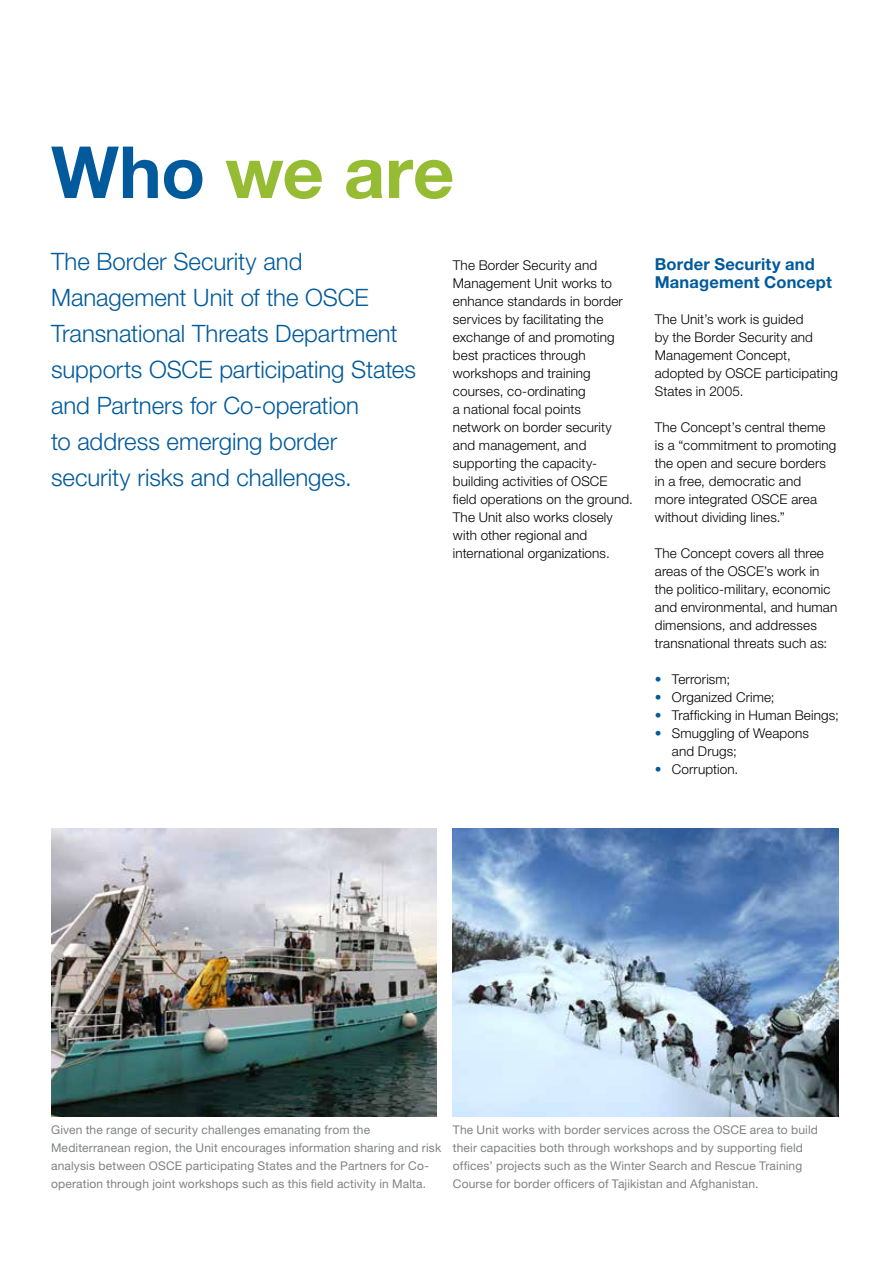
<style>
.page{position:relative;width:893px;height:1263px;background:#fff}
.page>*{position:absolute;margin:0;border:0;box-sizing:border-box;transform-origin:0 0}
.t1{font:700 72px "Helvetica Neue LT Pro";color:#96bc33}
.t2{font:300 24px/36px "Helvetica Neue LT Pro";letter-spacing:-.005em;color:#005a9c}
.t3{font:700 16.5px/18px "Helvetica Neue LT Pro";letter-spacing:.01em;color:#005a9c}
.t4{font:300 13.5px/18px "Helvetica Neue LT Pro";letter-spacing:.01em;color:#000}
.t5{font:12px/18px "Helvetica Neue LT Pro";letter-spacing:.015em;color:#808285}
.s1{color:#005a9c}
.s2{font-weight:700;color:#005a9c}
</style>
<div class="page">
<img style="left:51px;top:828px;width:386px;height:288px">
<img style="left:453px;top:828px;width:386px;height:288px">
<h1 class="t1" style="left:51px;top:127px;width:405px"><span class="s1">Who</span> we are</h1>
<h2 class="t2" style="left:51px;top:243px;width:366px">The Border Security and<br>Management Unit of the OSCE<br>Transnational Threats Department supports OSCE participating States and Partners for Co-operation<br>to address emerging border security risks and challenges.</h2>
<p class="t4" style="left:453px;top:256px;width:181px">The Border Security and<br>Management Unit works to enhance standards in border services by facilitating the exchange of and promoting best practices through workshops and training courses, co-ordinating<br>a national focal points<br>network on border security and management, and supporting the capacity&shy;building activities of OSCE field operations on the ground.<br>The Unit also works closely with other regional and international organizations.</p>
<p class="t3" style="left:655px;top:255px;width:179px">Border Security and<br>Management Concept</p>
<p class="t4" style="left:655px;top:310px;width:185px">The Unit’s work is guided<br>by the Border Security and<br>Management Concept, adopted by OSCE participating<br>States in 2005.</p>
<p class="t4" style="left:655px;top:418px;width:183px">The Concept’s central theme is a “commitment to promoting the open and secure borders in a free, democratic and<br>more integrated OSCE area without dividing lines.”</p>
<p class="t4" style="left:655px;top:544px;width:184px">The Concept covers all three areas of the OSCE’s work in the politico-military, economic and environmental, and human dimensions, and addresses transnational threats such as:</p>
<p class="t4" style="left:655px;top:670px;width:77px"><span class="s2">•</span> Terrorism;</p>
<p class="t4" style="left:655px;top:688px;width:121px"><span class="s2">•</span> Organized Crime;</p>
<p class="t4" style="left:655px;top:706px;width:185px"><span class="s2">•</span> Trafficking in Human Beings;</p>
<p class="t4" style="left:672px;top:724px;width:139px;text-indent:-17px"><span class="s2">•</span> Smuggling of Weapons and Drugs;</p>
<p class="t4" style="left:655px;top:760px;width:85px"><span class="s2">•</span> Corruption.</p>
<p class="t5" style="left:51px;top:1120px;width:392px">Given the range of security challenges emanating from the Mediterranean region, the Unit encourages information sharing and risk analysis between OSCE participating States and the Partners for Co&shy;operation through joint workshops such as this field activity in Malta.</p>
<p class="t5" style="left:453px;top:1120px;width:367px">The Unit works with border services across the OSCE area to build their capacities both through workshops and by supporting field offices’ projects such as the Winter Search and Rescue Training Course for border officers of Tajikistan and Afghanistan.</p>
</div>
